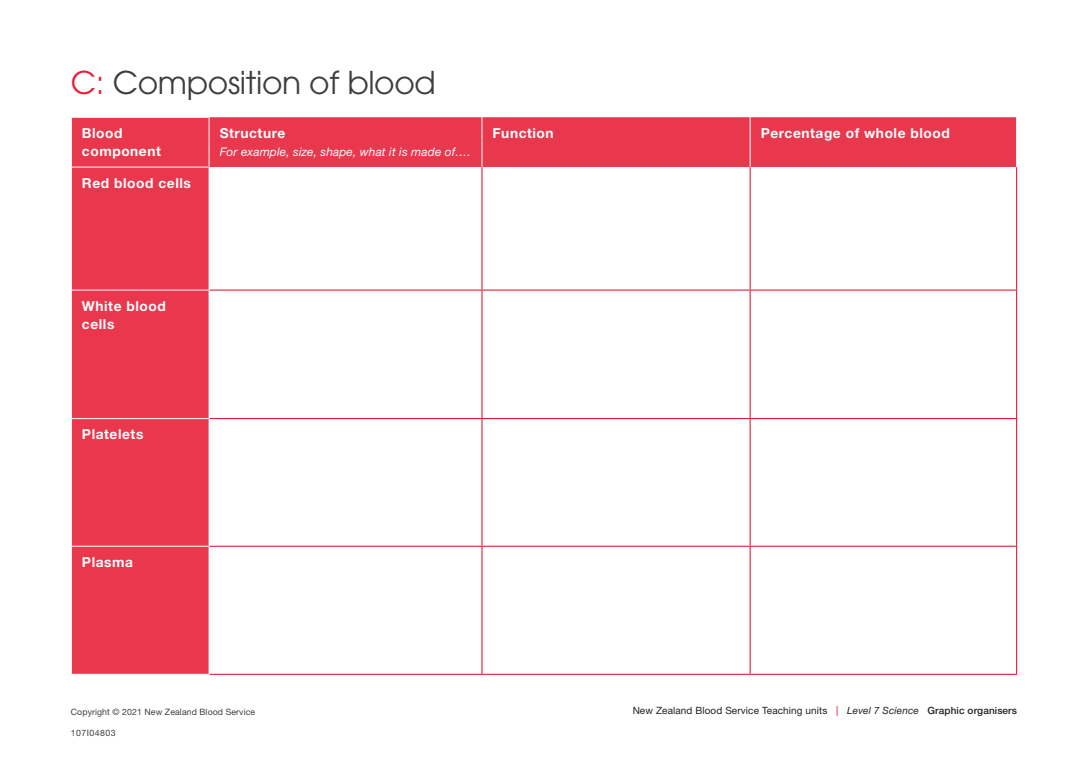
<style>
.page{position:relative;width:1088px;height:780px;background:#fff}
.page>*{position:absolute;margin:0;border:0;box-sizing:border-box;transform-origin:0 0}
.t1{font:31.25px "ITC Avant Garde Pro";letter-spacing:-.01em;color:#3e3e3f}
.tabletop{font:700 13.75px/18.8px "Helvetica Neue LT Std";letter-spacing:.04em;color:#fff}
.tabletop-2{font:italic 11.88px "Helvetica Neue LT Std";letter-spacing:.01em;color:#fff}
.t2{font:10px "Helvetica Neue LT Std";letter-spacing:.01em;color:#231f20}
.t3{font:8.75px "Helvetica Neue LT Std";letter-spacing:.01em;color:#3e3e3f}
.t4{font:8.75px "Helvetica Neue LT Std";letter-spacing:.05em;color:#3e3e3f}
.s1{color:#e61e37}
.s2{color:#e30521}
.s3{font-style:italic}
.s4{font-weight:500}
</style>
<div class="page">
<div style="left:72px;top:117px;width:944px;height:556px;background:#e9374e"></div>
<svg style="left:210px;top:167px;width:806px;height:506px"></svg>
<hr style="left:481px;top:117px;width:1px;height:50px;background:#fff">
<hr style="left:750px;top:117px;width:1px;height:50px;background:#fff">
<hr style="left:71px;top:117px;width:139px;height:1px;background:#fff">
<hr style="left:209px;top:118px;width:1px;height:49px;background:#fff">
<hr style="left:71px;top:167px;width:139px;height:1px;background:#fff">
<hr style="left:209px;top:167px;width:1px;height:122px;background:#fff">
<hr style="left:71px;top:289px;width:139px;height:1px;background:#fff">
<hr style="left:209px;top:290px;width:1px;height:128px;background:#fff">
<hr style="left:71px;top:418px;width:139px;height:1px;background:#fff">
<hr style="left:209px;top:419px;width:1px;height:126px;background:#fff">
<hr style="left:71px;top:545px;width:139px;height:1px;background:#fff">
<hr style="left:209px;top:546px;width:1px;height:127px;background:#fff">
<hr style="left:210px;top:289px;width:272px;height:1px;background:#e30521">
<hr style="left:482px;top:289px;width:268px;height:1px;background:#e30521">
<hr style="left:750px;top:289px;width:267px;height:1px;background:#e30521">
<hr style="left:210px;top:418px;width:272px;height:1px;background:#e30521">
<hr style="left:482px;top:418px;width:268px;height:1px;background:#e30521">
<hr style="left:750px;top:418px;width:267px;height:1px;background:#e30521">
<hr style="left:210px;top:545px;width:272px;height:1px;background:#e30521">
<hr style="left:482px;top:545px;width:268px;height:1px;background:#e30521">
<hr style="left:750px;top:545px;width:267px;height:1px;background:#e30521">
<hr style="left:210px;top:673px;width:272px;height:1px;background:#e30521">
<hr style="left:482px;top:673px;width:268px;height:1px;background:#e30521">
<hr style="left:750px;top:673px;width:267px;height:1px;background:#e30521">
<hr style="left:481px;top:167px;width:1px;height:122px;background:#e30521">
<hr style="left:750px;top:167px;width:1px;height:122px;background:#e30521">
<hr style="left:1016px;top:167px;width:1px;height:122px;background:#e30521">
<hr style="left:481px;top:290px;width:1px;height:128px;background:#e30521">
<hr style="left:750px;top:290px;width:1px;height:128px;background:#e30521">
<hr style="left:1016px;top:290px;width:1px;height:128px;background:#e30521">
<hr style="left:481px;top:419px;width:1px;height:126px;background:#e30521">
<hr style="left:750px;top:419px;width:1px;height:126px;background:#e30521">
<hr style="left:1016px;top:419px;width:1px;height:126px;background:#e30521">
<hr style="left:481px;top:546px;width:1px;height:127px;background:#e30521">
<hr style="left:750px;top:546px;width:1px;height:127px;background:#e30521">
<hr style="left:1016px;top:546px;width:1px;height:127px;background:#e30521">
<p class="t1" style="left:71px;top:63px;width:367px"><span class="s1">C:</span> Composition of blood</p>
<p class="tabletop" style="left:82px;top:123px;width:80px">Blood component</p>
<p class="tabletop" style="left:220px;top:123px;width:67px">Structure</p>
<p class="tabletop-2" style="left:220px;top:145px;width:253px">For example, size, shape, what it is made of….</p>
<p class="tabletop" style="left:82px;top:173px;width:110px">Red blood cells</p>
<p class="tabletop" style="left:493px;top:123px;width:63px">Function</p>
<p class="tabletop" style="left:761px;top:123px;width:191px">Percentage of whole blood</p>
<p class="tabletop" style="left:82px;top:296px;width:85px">White blood cells</p>
<p class="tabletop" style="left:82px;top:424px;width:63px">Platelets</p>
<p class="tabletop" style="left:82px;top:552px;width:53px">Plasma</p>
<p class="t3" style="left:71px;top:706px;width:186px">Copyright © 2021 New Zealand Blood Service</p>
<p class="t4" style="left:71px;top:727px;width:46px">107I04803</p>
<p class="t2" style="left:633px;top:704px;width:386px">New Zealand Blood Service Teaching units <span class="s2">|</span> <span class="s3">Level 7 Science</span> <span class="s4">Graphic organisers</span></p>
</div>
